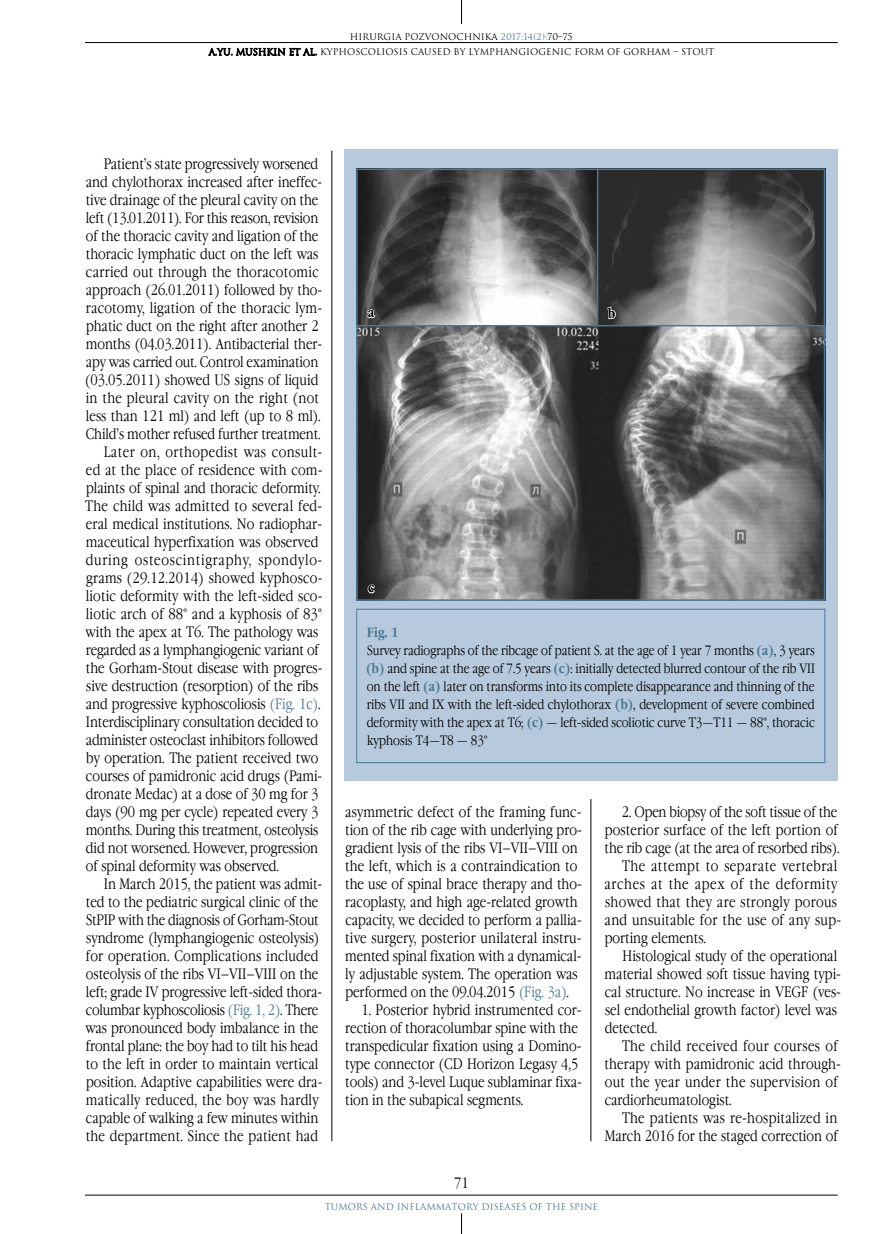
<style>
.page{position:relative;width:893px;height:1234px;background:#fff}
.page>*{position:absolute;margin:0;border:0;box-sizing:border-box;transform-origin:0 0}
.t1{font:300 15px/18px "Garamond Narrow C";color:#000}
.t2{font:300 15px "Garamond Narrow C";letter-spacing:.02em;color:#000}
.t3{font:300 15px "Garamond Narrow C";letter-spacing:.025em;color:#000}
.t4{font:300 15px "Garamond Narrow C";letter-spacing:.035em;color:#000}
.t5{font:300 15px "Garamond Narrow C";letter-spacing:.05em;color:#000}
.t6{font:300 15px "Garamond Narrow C";letter-spacing:.04em;color:#000}
.t7{font:300 15px "Garamond Narrow C";letter-spacing:.03em;color:#000}
.t8{font:300 13.5px/18px "Garamond Narrow C";color:#000}
.t9{font:700 13.5px "Garamond Narrow C";color:#000}
.t10{font:9px "Romul";color:#000}
.t11{font:9px "Romul";color:#4b7792}
.s1{color:#4b7792}
.s2{font-weight:700;color:#4b7792}
</style>
<div class="page">
<hr style="left:85px;top:42px;width:753px;height:1px;background:#000">
<svg style="left:461px;top:0;width:1px;height:24px"></svg>
<hr style="left:85px;top:1194px;width:753px;height:1px;background:#000">
<svg style="left:461px;top:1213px;width:1px;height:20px"></svg>
<svg style="left:208px;top:43px;width:109px;height:13px"></svg>
<hr style="left:332px;top:150px;width:1px;height:990px;background:#000">
<hr style="left:591px;top:798px;width:1px;height:342px;background:#000">
<div style="left:345px;top:149px;width:493px;height:631px;background:#b7cadd"></div>
<img style="left:359px;top:171px;width:463px;height:426px">
<div style="left:356px;top:168px;width:469px;height:432px;border:2px solid #4b7792"></div>
<div style="left:356px;top:608px;width:469px;height:154px;border:1px solid #4b7792"></div>
<svg style="left:606px;top:306px;width:11px;height:21px"></svg>
<hr style="left:597px;top:168px;width:1px;height:157px;background:#4b7792">
<hr style="left:356px;top:325px;width:469px;height:1px;background:#4b7792">
<svg style="left:366px;top:304px;width:10px;height:15px"></svg>
<svg style="left:367px;top:583px;width:9px;height:18px"></svg>
<p class="t10" style="left:350px;top:31px;width:224px">HIRURGIA POZVONOCHNIKA <span class="s1">2017;14(2):</span>70–75</p>
<p class="t10" style="left:209px;top:47px;width:507px">A.YU. MUSHKIN ET AL. KYPHOSCOLIOSIS CAUSED BY LYMPHANGIOGENIC FORM OF GORHAM – STOUT</p>
<p class="t1" style="left:104px;top:155px;width:216px">Patient’s state progressively worsened</p>
<p class="t1" style="left:86px;top:173px;width:238px">and chylothorax increased after ineffec-</p>
<p class="t1" style="left:86px;top:191px;width:234px">tive drainage of the pleural cavity on the</p>
<p class="t1" style="left:86px;top:209px;width:234px">left (13.01.2011). For this reason, revision</p>
<p class="t1" style="left:86px;top:227px;width:234px">of the thoracic cavity and ligation of the</p>
<p class="t1" style="left:86px;top:245px;width:234px">thoracic lymphatic duct on the left was</p>
<p class="t2" style="left:86px;top:263px;width:234px">carried out through the thoracotomic</p>
<p class="t1" style="left:86px;top:281px;width:238px">approach (26.01.2011) followed by tho-</p>
<p class="t1" style="left:86px;top:299px;width:238px">racotomy, ligation of the thoracic lym-</p>
<p class="t1" style="left:86px;top:317px;width:234px">phatic duct on the right after another 2</p>
<p class="t1" style="left:86px;top:335px;width:238px">months (04.03.2011). Antibacterial ther-</p>
<p class="t1" style="left:86px;top:353px;width:234px">apy was carried out. Control examination</p>
<p class="t1" style="left:85px;top:371px;width:235px">(03.05.2011) showed US signs of liquid</p>
<p class="t2" style="left:86px;top:389px;width:235px">in the pleural cavity on the right (not</p>
<p class="t1" style="left:86px;top:407px;width:236px">less than 121 ml) and left (up to 8 ml).</p>
<p class="t1" style="left:86px;top:425px;width:236px">Child’s mother refused further treatment.</p>
<p class="t4" style="left:104px;top:443px;width:220px">Later on, orthopedist was consult-</p>
<p class="t1" style="left:86px;top:461px;width:238px">ed at the place of residence with com-</p>
<p class="t1" style="left:86px;top:479px;width:236px">plaints of spinal and thoracic deformity.</p>
<p class="t2" style="left:85px;top:497px;width:238px">The child was admitted to several fed-</p>
<p class="t1" style="left:86px;top:515px;width:238px">eral medical institutions. No radiophar-</p>
<p class="t1" style="left:86px;top:533px;width:234px">maceutical hyperfixation was observed</p>
<p class="t5" style="left:86px;top:551px;width:238px">during osteoscintigraphy, spondylo-</p>
<p class="t2" style="left:86px;top:569px;width:238px">grams (29.12.2014) showed kyphosco-</p>
<p class="t1" style="left:86px;top:587px;width:238px">liotic deformity with the left-sided sco-</p>
<p class="t1" style="left:86px;top:605px;width:237px">liotic arch of 88° and a kyphosis of 83°</p>
<p class="t1" style="left:85px;top:623px;width:234px">with the apex at T6. The pathology was</p>
<p class="t1" style="left:86px;top:641px;width:234px">regarded as a lymphangiogenic variant of</p>
<p class="t1" style="left:86px;top:659px;width:238px">the Gorham-Stout disease with progres-</p>
<p class="t1" style="left:86px;top:677px;width:233px">sive destruction (resorption) of the ribs</p>
<p class="t1" style="left:86px;top:695px;width:236px">and progressive kyphoscoliosis <span class="s1">(Fig. 1c)</span>.</p>
<p class="t1" style="left:86px;top:713px;width:234px">Interdisciplinary consultation decided to</p>
<p class="t1" style="left:86px;top:731px;width:234px">administer osteoclast inhibitors followed</p>
<p class="t1" style="left:86px;top:749px;width:234px">by operation. The patient received two</p>
<p class="t1" style="left:86px;top:767px;width:238px">courses of pamidronic acid drugs (Pami-</p>
<p class="t1" style="left:86px;top:785px;width:234px">dronate Medac) at a dose of 30 mg for 3</p>
<p class="t1" style="left:86px;top:803px;width:234px">days (90 mg per cycle) repeated every 3</p>
<p class="t1" style="left:86px;top:821px;width:234px">months. During this treatment, osteolysis</p>
<p class="t1" style="left:86px;top:839px;width:234px">did not worsened. However, progression</p>
<p class="t1" style="left:86px;top:857px;width:194px">of spinal deformity was observed.</p>
<p class="t1" style="left:104px;top:875px;width:220px">In March 2015, the patient was admit-</p>
<p class="t1" style="left:86px;top:893px;width:234px">ted to the pediatric surgical clinic of the</p>
<p class="t1" style="left:86px;top:911px;width:234px">StPIP with the diagnosis of Gorham-Stout</p>
<p class="t1" style="left:86px;top:929px;width:234px">syndrome (lymphangiogenic osteolysis)</p>
<p class="t1" style="left:86px;top:947px;width:234px">for operation. Complications included</p>
<p class="t1" style="left:86px;top:965px;width:234px">osteolysis of the ribs VI–VII–VIII on the</p>
<p class="t1" style="left:86px;top:983px;width:238px">left; grade IV progressive left-sided thora-</p>
<p class="t1" style="left:86px;top:1001px;width:234px">columbar kyphoscoliosis <span class="s1">(Fig. 1, 2)</span>. There</p>
<p class="t1" style="left:85px;top:1019px;width:234px">was pronounced body imbalance in the</p>
<p class="t1" style="left:86px;top:1037px;width:234px">frontal plane: the boy had to tilt his head</p>
<p class="t1" style="left:86px;top:1055px;width:234px">to the left in order to maintain vertical</p>
<p class="t1" style="left:86px;top:1073px;width:238px">position. Adaptive capabilities were dra-</p>
<p class="t2" style="left:86px;top:1091px;width:234px">matically reduced, the boy was hardly</p>
<p class="t1" style="left:86px;top:1109px;width:234px">capable of walking a few minutes within</p>
<p class="t1" style="left:86px;top:1127px;width:234px">the department. Since the patient had</p>
<p class="t9" style="left:368px;top:305px;width:8px">а</p>
<p class="t9" style="left:608px;top:305px;width:9px">b</p>
<p class="t9" style="left:368px;top:580px;width:8px">c</p>
<p class="t8" style="left:366px;top:623px;width:450px"><span class="s2">Fig. 1<br></span>Survey radiographs of the ribcage of patient S. at the age of 1 year 7 months <span class="s2">(a)</span>, 3 years <span class="s2">(b)</span> and spine at the age of 7.5 years <span class="s2">(c)</span>: initially detected blurred contour of the rib VII on the left <span class="s2">(a)</span> later on transforms into its complete disappearance and thinning of the ribs VII and IX with the left-sided chylothorax <span class="s2">(b)</span>, development of severe combined deformity with the apex at T6; <span class="s2">(c)</span> — left-sided scoliotic curve T3—T11 — 88°, thoracic kyphosis T4—T8 — 83°</p>
<p class="t1" style="left:345px;top:803px;width:238px">asymmetric defect of the framing func&shy;tion of the rib cage with underlying pro&shy;gradient lysis of the ribs VI–VII–VIII on the left, which is a contraindication to the use of spinal brace therapy and tho&shy;racoplasty, and high age-related growth capacity, we decided to perform a pallia&shy;tive surgery, posterior unilateral instru&shy;mented spinal fixation with a dynamical&shy;ly adjustable system. The operation was performed on the 09.04.2015 <span class="s1">(Fig. 3a)</span>.</p>
<p class="t1" style="left:345px;top:1001px;width:238px;text-indent:16px">1. Posterior hybrid instrumented cor&shy;rection of thoracolumbar spine with the transpedicular fixation using a Domino&shy;type connector (CD Horizon Legasy 4,5 tools) and 3-level Luque sublaminar fixa&shy;tion in the subapical segments.</p>
<p class="t1" style="left:454px;top:1173px;width:16px">71</p>
<p class="t1" style="left:622px;top:803px;width:217px">2. Open biopsy of the soft tissue of the</p>
<p class="t1" style="left:605px;top:821px;width:234px">posterior surface of the left portion of</p>
<p class="t1" style="left:605px;top:839px;width:236px">the rib cage (at the area of resorbed ribs).</p>
<p class="t4" style="left:622px;top:857px;width:217px">The attempt to separate vertebral</p>
<p class="t6" style="left:605px;top:875px;width:234px">arches at the apex of the deformity</p>
<p class="t3" style="left:605px;top:893px;width:234px">showed that they are strongly porous</p>
<p class="t2" style="left:605px;top:911px;width:238px">and unsuitable for the use of any sup-</p>
<p class="t1" style="left:605px;top:929px;width:103px">porting elements.</p>
<p class="t1" style="left:623px;top:947px;width:216px">Histological study of the operational</p>
<p class="t1" style="left:605px;top:965px;width:238px">material showed soft tissue having typi-</p>
<p class="t1" style="left:605px;top:983px;width:238px">cal structure. No increase in VEGF (ves-</p>
<p class="t1" style="left:605px;top:1001px;width:233px">sel endothelial growth factor) level was</p>
<p class="t1" style="left:605px;top:1019px;width:54px">detected.</p>
<p class="t7" style="left:622px;top:1037px;width:217px">The child received four courses of</p>
<p class="t1" style="left:605px;top:1055px;width:238px">therapy with pamidronic acid through-</p>
<p class="t3" style="left:605px;top:1073px;width:234px">out the year under the supervision of</p>
<p class="t1" style="left:605px;top:1091px;width:128px">cardiorheumatologist.</p>
<p class="t2" style="left:622px;top:1109px;width:217px">The patients was re-hospitalized in</p>
<p class="t1" style="left:604px;top:1127px;width:235px">March 2016 for the staged correction of</p>
<p class="t11" style="left:325px;top:1200px;width:275px">TUMORS AND INFLAMMATORY DISEASES OF THE SPINE</p>
</div>
